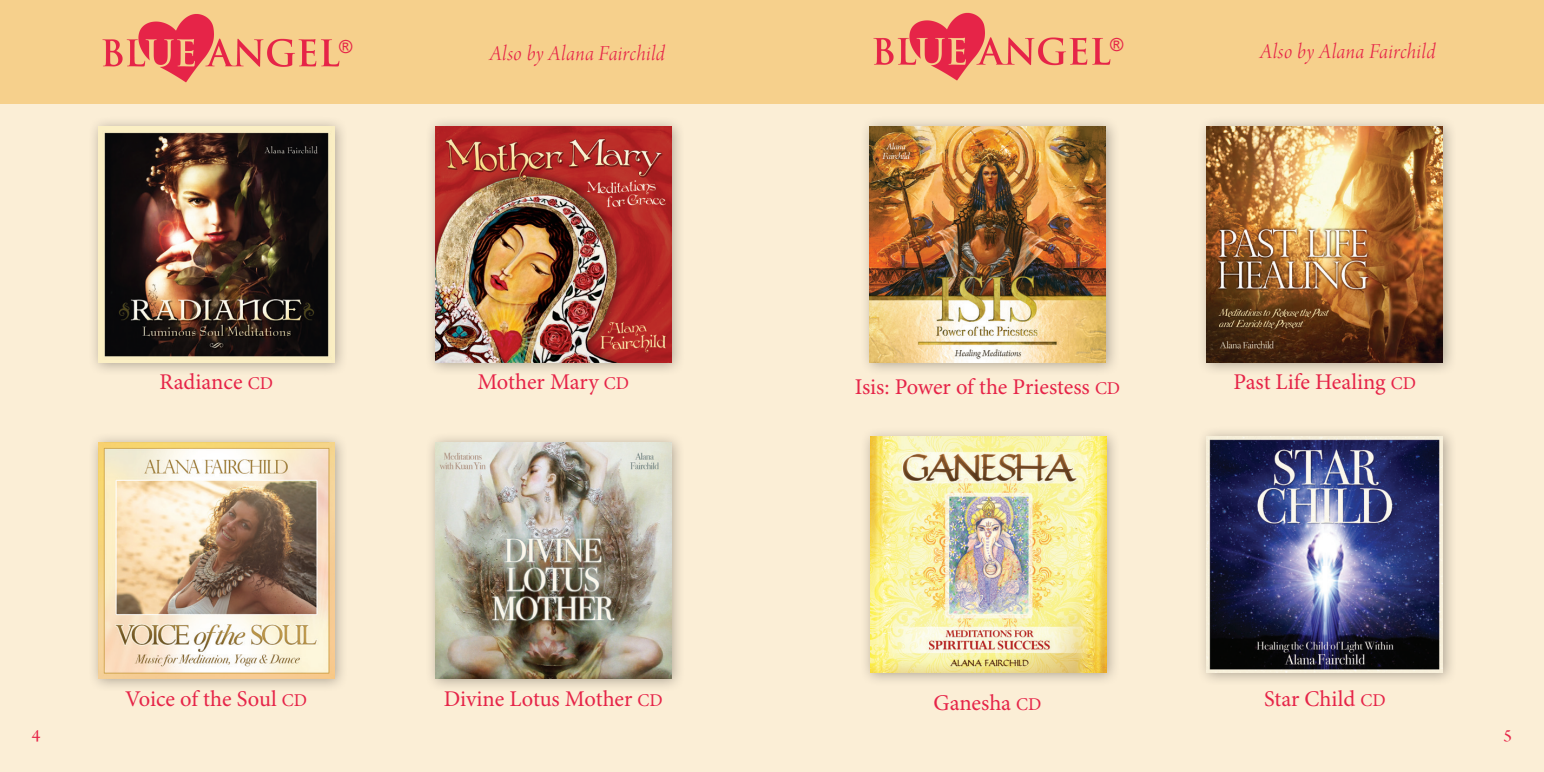
<style>
.page{position:relative;width:1544px;height:772px;background:#fff}
.page>*{position:absolute;margin:0;border:0;box-sizing:border-box;transform-origin:0 0}
.t1{font:22.5px "Minion Pro";letter-spacing:-.005em;color:#e62448}
.t2{font:22.5px "Arno Pro Light Italic Display";letter-spacing:.02em;color:#e62448}
.t3{font:18px "Arno Pro";color:#e62448}
.t4{font:18px "Arial";color:#e62448}
.s1{font-size:18px}
</style>
<div class="page">
<div style="left:0;top:0;width:1543px;height:772px;background:#fbeed6"></div>
<div style="left:88px;top:116px;width:261px;height:261px;background:#231f20;opacity:.35"></div>
<img style="left:98px;top:126px;width:236px;height:236px">
<div style="left:425px;top:116px;width:260px;height:261px;background:#231f20;opacity:.35"></div>
<img style="left:435px;top:126px;width:236px;height:236px">
<div style="left:88px;top:432px;width:261px;height:260px;background:#231f20;opacity:.35"></div>
<img style="left:98px;top:442px;width:236px;height:236px">
<div style="left:425px;top:432px;width:260px;height:260px;background:#231f20;opacity:.35"></div>
<img style="left:435px;top:442px;width:236px;height:236px">
<div style="left:859px;top:116px;width:261px;height:261px;background:#231f20;opacity:.35"></div>
<img style="left:870px;top:126px;width:236px;height:236px">
<div style="left:1196px;top:116px;width:261px;height:261px;background:#231f20;opacity:.35"></div>
<img style="left:1206px;top:126px;width:236px;height:236px">
<div style="left:859px;top:426px;width:261px;height:261px;background:#231f20;opacity:.35"></div>
<img style="left:870px;top:436px;width:236px;height:236px">
<div style="left:1196px;top:426px;width:261px;height:261px;background:#231f20;opacity:.35"></div>
<img style="left:1206px;top:436px;width:236px;height:236px">
<div style="left:0;top:0;width:1543px;height:103px;background:#f6d08c"></div>
<svg style="left:873px;top:12px;width:238px;height:69px"></svg>
<svg style="left:102px;top:14px;width:238px;height:69px"></svg>
<p class="t4" style="left:1110px;top:33px;width:15px">®</p>
<p class="t4" style="left:339px;top:35px;width:15px">®</p>
<p class="t2" style="left:490px;top:40px;width:177px">Also by Alana Fairchild</p>
<p class="t2" style="left:1260px;top:39px;width:177px">Also by Alana Fairchild</p>
<p class="t1" style="left:159px;top:369px;width:115px">Radiance <span class="s1">CD</span></p>
<p class="t1" style="left:125px;top:685px;width:183px">Voice of the Soul <span class="s1">CD</span></p>
<p class="t1" style="left:477px;top:369px;width:153px">Mother Mary <span class="s1">CD</span></p>
<p class="t1" style="left:444px;top:685px;width:221px">Divine Lotus Mother <span class="s1">CD</span></p>
<p class="t1" style="left:855px;top:373px;width:267px">Isis: Power of the Priestess <span class="s1">CD</span></p>
<p class="t1" style="left:1233px;top:369px;width:184px">Past Life Healing <span class="s1">CD</span></p>
<p class="t1" style="left:933px;top:689px;width:109px">Ganesha <span class="s1">CD</span></p>
<p class="t1" style="left:1264px;top:685px;width:123px">Star Child <span class="s1">CD</span></p>
<p class="t3" style="left:32px;top:725px;width:10px">4</p>
<p class="t3" style="left:1503px;top:725px;width:10px">5</p>
</div>
